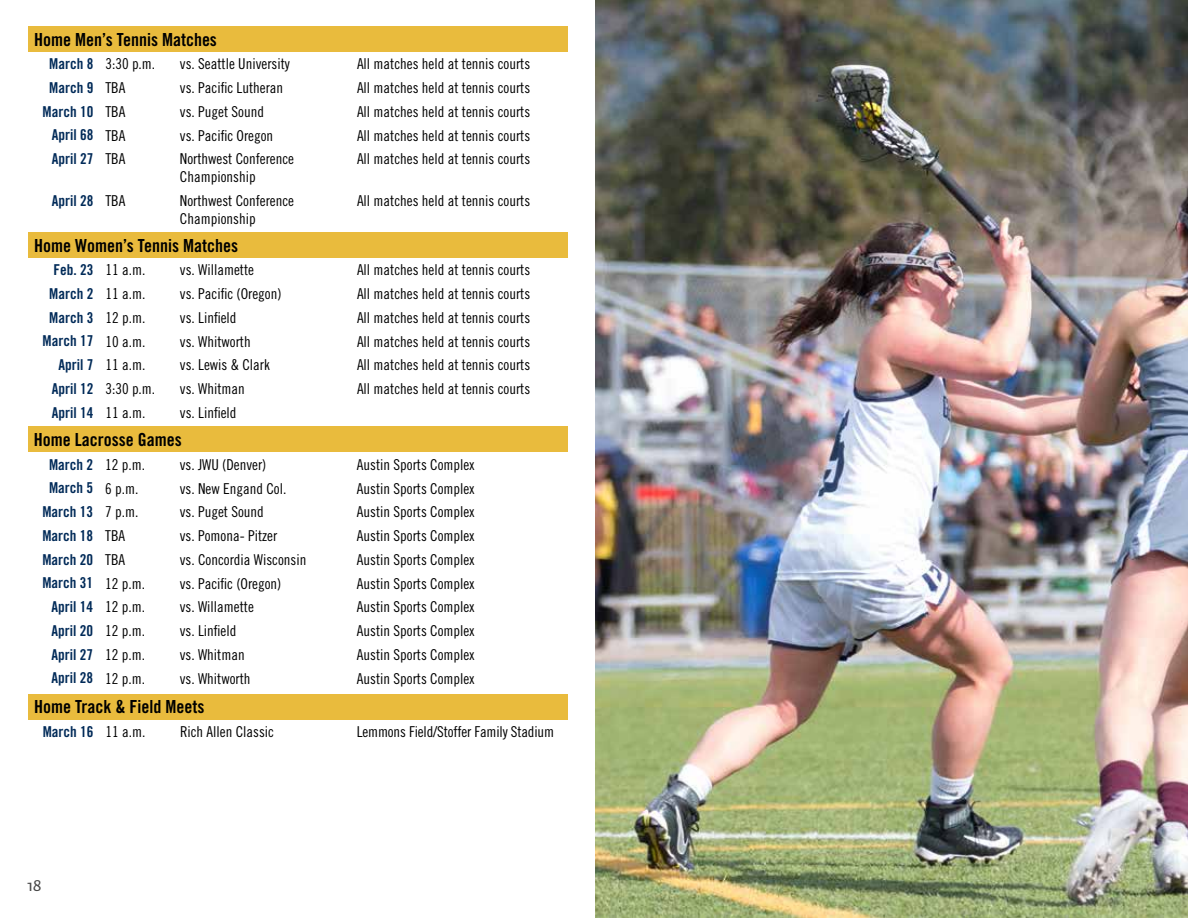
<style>
.page{position:relative;width:1188px;height:918px;background:#fff}
.page>*{position:absolute;margin:0;border:0;box-sizing:border-box;transform-origin:0 0}
.t1{font:18px "Trade Gothic Bold Cond Twenty";color:#000}
.t2{font:18px "Auto 1";color:#474747}
.t3{font:15px/18px "Trade Gothic Cond Eighteen";color:#000}
.t4{font:15px "Trade Gothic Bold Cond Twenty";color:#002a58}
.s1{font-family:"Trade Gothic Bold Cond Twenty";color:#002a58}
.s2{font-family:"Trade Gothic Cond Eighteen";color:#000}
</style>
<div class="page">
<div style="left:28px;top:26px;width:540px;height:26px;background:#e9bb3d"></div>
<div style="left:28px;top:232px;width:540px;height:26px;background:#e9bb3d"></div>
<div style="left:28px;top:426px;width:540px;height:26px;background:#e9bb3d"></div>
<div style="left:28px;top:694px;width:540px;height:25px;background:#e9bb3d"></div>
<img style="left:595px;top:0;width:593px;height:918px">
<p class="t1" style="left:34px;top:28px;width:184px">Home Men’s Tennis Matches</p>
<p class="t3" style="left:49px;top:55px;width:108px"><span class="s1">March 8</span> 3:30 p.m.</p>
<p class="t3" style="left:180px;top:55px;width:111px">vs. Seattle University</p>
<p class="t3" style="left:357px;top:55px;width:175px">All matches held at tennis courts</p>
<p class="t4" style="left:49px;top:78px;width:78px">March 9 <span class="s2">TBA</span></p>
<p class="t3" style="left:180px;top:79px;width:105px">vs. Pacific Lutheran</p>
<p class="t3" style="left:357px;top:79px;width:175px">All matches held at tennis courts</p>
<p class="t4" style="left:43px;top:102px;width:84px">March 10 <span class="s2">TBA</span></p>
<p class="t3" style="left:180px;top:102px;width:86px">vs. Puget Sound</p>
<p class="t3" style="left:357px;top:102px;width:175px">All matches held at tennis courts</p>
<p class="t4" style="left:52px;top:126px;width:75px">April 68 <span class="s2">TBA</span></p>
<p class="t3" style="left:180px;top:126px;width:95px">vs. Pacific Oregon</p>
<p class="t3" style="left:357px;top:126px;width:175px">All matches held at tennis courts</p>
<p class="t4" style="left:52px;top:150px;width:75px">April 27 <span class="s2">TBA</span></p>
<p class="t3" style="left:180px;top:150px;width:116px">Northwest Conference<br>Championship</p>
<p class="t3" style="left:357px;top:150px;width:175px">All matches held at tennis courts</p>
<p class="t4" style="left:52px;top:191px;width:75px">April 28 <span class="s2">TBA</span></p>
<p class="t3" style="left:180px;top:192px;width:116px">Northwest Conference<br>Championship</p>
<p class="t3" style="left:357px;top:192px;width:175px">All matches held at tennis courts</p>
<p class="t1" style="left:34px;top:234px;width:205px">Home Women’s Tennis Matches</p>
<p class="t4" style="left:53px;top:261px;width:93px">Feb. 23 <span class="s2">11 a.m.</span></p>
<p class="t3" style="left:180px;top:261px;width:76px">vs. Willamette</p>
<p class="t3" style="left:357px;top:261px;width:175px">All matches held at tennis courts</p>
<p class="t4" style="left:49px;top:284px;width:98px">March 2 <span class="s2">11 a.m.</span></p>
<p class="t3" style="left:180px;top:285px;width:103px">vs. Pacific (Oregon)</p>
<p class="t3" style="left:357px;top:285px;width:175px">All matches held at tennis courts</p>
<p class="t4" style="left:49px;top:308px;width:98px">March 3 <span class="s2">12 p.m.</span></p>
<p class="t3" style="left:180px;top:308px;width:58px">vs. Linfield</p>
<p class="t3" style="left:357px;top:308px;width:175px">All matches held at tennis courts</p>
<p class="t4" style="left:43px;top:332px;width:104px">March 17 <span class="s2">10 a.m.</span></p>
<p class="t3" style="left:180px;top:332px;width:72px">vs. Whitworth</p>
<p class="t3" style="left:357px;top:332px;width:175px">All matches held at tennis courts</p>
<p class="t4" style="left:58px;top:356px;width:88px">April 7 <span class="s2">11 a.m.</span></p>
<p class="t3" style="left:180px;top:356px;width:91px">vs. Lewis &amp; Clark</p>
<p class="t3" style="left:357px;top:356px;width:175px">All matches held at tennis courts</p>
<p class="t3" style="left:52px;top:380px;width:105px"><span class="s1">April 12</span> 3:30 p.m.</p>
<p class="t3" style="left:180px;top:380px;width:66px">vs. Whitman</p>
<p class="t3" style="left:357px;top:380px;width:175px">All matches held at tennis courts</p>
<p class="t4" style="left:52px;top:403px;width:95px">April 14 <span class="s2">11 a.m.</span></p>
<p class="t3" style="left:180px;top:403px;width:58px">vs. Linfield</p>
<p class="t1" style="left:34px;top:429px;width:149px">Home Lacrosse Games</p>
<p class="t4" style="left:49px;top:455px;width:98px">March 2 <span class="s2">12 p.m.</span></p>
<p class="t3" style="left:180px;top:455px;width:88px">vs. JWU (Denver)</p>
<p class="t3" style="left:357px;top:455px;width:119px">Austin Sports Complex</p>
<p class="t4" style="left:49px;top:479px;width:91px">March 5 <span class="s2">6 p.m.</span></p>
<p class="t3" style="left:180px;top:479px;width:108px">vs. New Engand Col.</p>
<p class="t3" style="left:357px;top:479px;width:119px">Austin Sports Complex</p>
<p class="t4" style="left:42px;top:503px;width:98px">March 13 <span class="s2">7 p.m.</span></p>
<p class="t3" style="left:180px;top:503px;width:86px">vs. Puget Sound</p>
<p class="t3" style="left:357px;top:503px;width:119px">Austin Sports Complex</p>
<p class="t4" style="left:42px;top:526px;width:84px">March 18 <span class="s2">TBA</span></p>
<p class="t3" style="left:180px;top:527px;width:99px">vs. Pomona- Pitzer</p>
<p class="t3" style="left:357px;top:527px;width:119px">Austin Sports Complex</p>
<p class="t4" style="left:42px;top:550px;width:84px">March 20 <span class="s2">TBA</span></p>
<p class="t3" style="left:180px;top:550px;width:128px">vs. Concordia Wisconsin</p>
<p class="t3" style="left:357px;top:550px;width:119px">Austin Sports Complex</p>
<p class="t4" style="left:42px;top:574px;width:104px">March 31 <span class="s2">12 p.m.</span></p>
<p class="t3" style="left:180px;top:574px;width:103px">vs. Pacific (Oregon)</p>
<p class="t3" style="left:357px;top:574px;width:119px">Austin Sports Complex</p>
<p class="t4" style="left:52px;top:598px;width:95px">April 14 <span class="s2">12 p.m.</span></p>
<p class="t3" style="left:180px;top:598px;width:76px">vs. Willamette</p>
<p class="t3" style="left:357px;top:598px;width:119px">Austin Sports Complex</p>
<p class="t4" style="left:52px;top:621px;width:95px">April 20 <span class="s2">12 p.m.</span></p>
<p class="t3" style="left:180px;top:622px;width:58px">vs. Linfield</p>
<p class="t3" style="left:357px;top:622px;width:119px">Austin Sports Complex</p>
<p class="t4" style="left:52px;top:645px;width:95px">April 27 <span class="s2">12 p.m.</span></p>
<p class="t3" style="left:180px;top:645px;width:66px">vs. Whitman</p>
<p class="t3" style="left:357px;top:645px;width:119px">Austin Sports Complex</p>
<p class="t4" style="left:52px;top:669px;width:95px">April 28 <span class="s2">12 p.m.</span></p>
<p class="t3" style="left:180px;top:669px;width:72px">vs. Whitworth</p>
<p class="t3" style="left:357px;top:669px;width:119px">Austin Sports Complex</p>
<p class="t1" style="left:34px;top:696px;width:172px">Home Track &amp; Field Meets</p>
<p class="t4" style="left:43px;top:722px;width:104px">March 16 <span class="s2">11 a.m.</span></p>
<p class="t3" style="left:180px;top:723px;width:96px">Rich Allen Classic</p>
<p class="t3" style="left:357px;top:723px;width:199px">Lemmons Field/Stoffer Family Stadium</p>
<p class="t2" style="left:27px;top:874px;width:16px">18</p>
</div>
